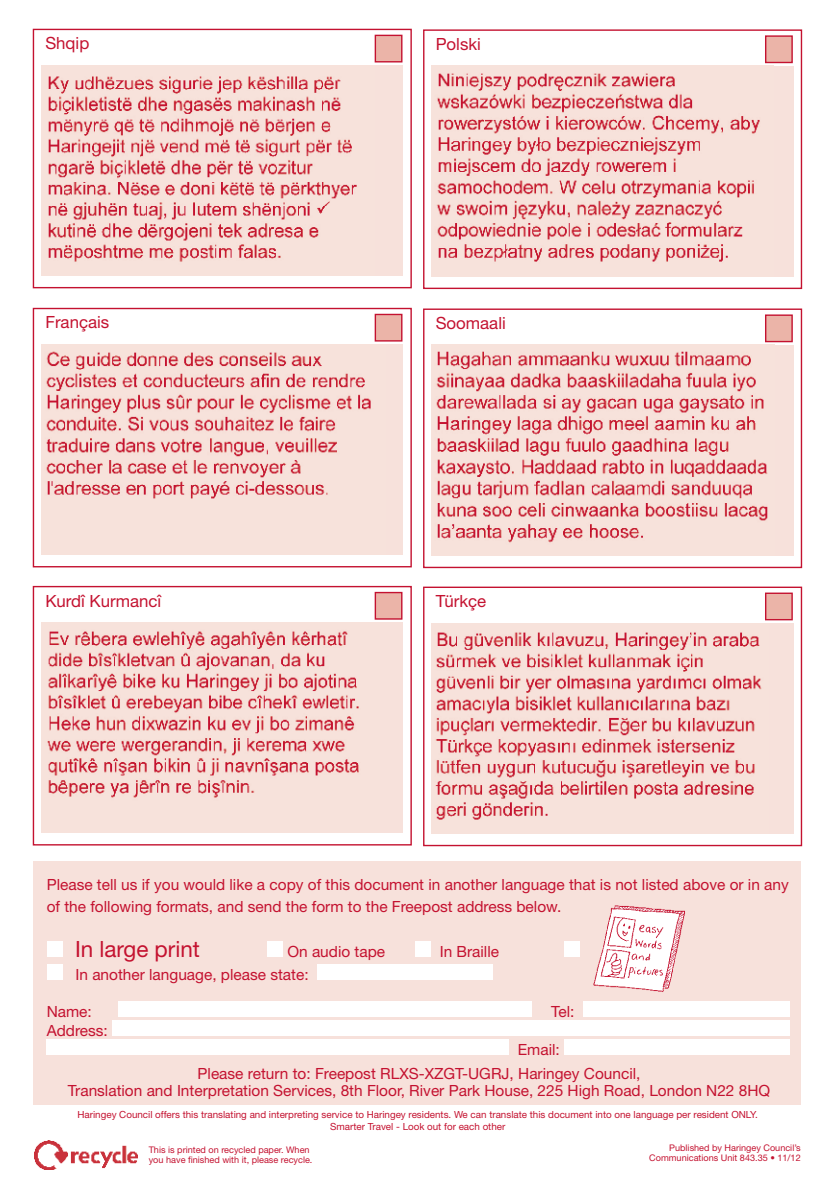
<style>
.page{position:relative;width:840px;height:1191px;background:#fff}
.page>*{position:absolute;margin:0;border:0;box-sizing:border-box;transform-origin:0 0}
.t1{font:22.4px "Helvetica Neue LT Std";color:#c41230}
.t2{font:16.8px "Helvetica Neue LT Std";color:#c41230}
.t3{font:15.4px/22.4px "Helvetica Neue LT Std";color:#c41230}
.t4{font:9.8px/11.8px "Helvetica Neue LT Std";color:#c41230;text-align:center}
.t5{font:9.2px/9.8px "Helvetica Neue LT Std";color:#c41230;text-align:right}
</style>
<div class="page">
<div style="left:33px;top:29px;width:378px;height:259px;border:1px solid #c41230"></div>
<div style="left:41px;top:65px;width:362px;height:211px;background:#f7e1db"></div>
<img style="left:48px;top:76px;width:309px;height:186px">
<div style="left:374px;top:35px;width:28px;height:27px;background:#ebb4a8;border:1px solid #c41230"></div>
<div style="left:33px;top:308px;width:378px;height:259px;border:1px solid #c41230"></div>
<div style="left:41px;top:344px;width:362px;height:211px;background:#f7e1db"></div>
<img style="left:46px;top:351px;width:325px;height:148px">
<div style="left:374px;top:314px;width:28px;height:27px;background:#ebb4a8;border:1px solid #c41230"></div>
<div style="left:33px;top:586px;width:378px;height:259px;border:1px solid #c41230"></div>
<div style="left:41px;top:622px;width:362px;height:211px;background:#f7e1db"></div>
<img style="left:47px;top:631px;width:312px;height:167px">
<div style="left:374px;top:592px;width:28px;height:27px;background:#ebb4a8;border:1px solid #c41230"></div>
<div style="left:423px;top:29px;width:378px;height:260px;border:1px solid #c41230"></div>
<div style="left:431px;top:66px;width:362px;height:210px;background:#f7e1db"></div>
<img style="left:436px;top:73px;width:324px;height:189px">
<div style="left:764px;top:35px;width:28px;height:28px;background:#ebb4a8;border:1px solid #c41230"></div>
<div style="left:423px;top:308px;width:378px;height:260px;border:1px solid #c41230"></div>
<div style="left:431px;top:345px;width:362px;height:210px;background:#f7e1db"></div>
<img style="left:436px;top:351px;width:332px;height:192px">
<div style="left:764px;top:314px;width:28px;height:28px;background:#ebb4a8;border:1px solid #c41230"></div>
<div style="left:423px;top:586px;width:378px;height:260px;border:1px solid #c41230"></div>
<div style="left:431px;top:623px;width:362px;height:210px;background:#f7e1db"></div>
<img style="left:435px;top:632px;width:327px;height:188px">
<div style="left:764px;top:592px;width:28px;height:28px;background:#ebb4a8;border:1px solid #c41230"></div>
<div style="left:33px;top:860px;width:767px;height:244px;background:#f7e1db"></div>
<div style="left:47px;top:941px;width:16px;height:16px;background:#fff"></div>
<div style="left:267px;top:941px;width:16px;height:16px;background:#fff"></div>
<div style="left:415px;top:941px;width:16px;height:16px;background:#fff"></div>
<div style="left:564px;top:941px;width:15px;height:16px;background:#fff"></div>
<div style="left:47px;top:963px;width:16px;height:16px;background:#fff"></div>
<div style="left:317px;top:963px;width:175px;height:16px;background:#fff"></div>
<div style="left:119px;top:1001px;width:413px;height:16px;background:#fff"></div>
<div style="left:582px;top:1001px;width:207px;height:16px;background:#fff"></div>
<div style="left:112px;top:1020px;width:677px;height:16px;background:#fff"></div>
<div style="left:47px;top:1039px;width:462px;height:16px;background:#fff"></div>
<div style="left:563px;top:1039px;width:226px;height:16px;background:#fff"></div>
<img style="left:35px;top:1140px;width:102px;height:29px">
<img style="left:593px;top:905px;width:92px;height:87px">
<p class="t2" style="left:45px;top:33px;width:45px">Shqip</p>
<p class="t2" style="left:435px;top:34px;width:47px">Polski</p>
<p class="t2" style="left:45px;top:312px;width:65px">Français</p>
<p class="t2" style="left:435px;top:313px;width:72px">Soomaali</p>
<p class="t2" style="left:45px;top:590px;width:117px">Kurdî Kurmancî</p>
<p class="t2" style="left:435px;top:591px;width:52px">Türkçe</p>
<p class="t3" style="left:47px;top:873px;width:743px">Please tell us if you would like a copy of this document in another language that is not listed above or in any of the following formats, and send the form to the Freepost address below.</p>
<h1 class="t1" style="left:75px;top:935px;width:126px">In large print</h1>
<p class="t3" style="left:287px;top:940px;width:99px">On audio tape</p>
<p class="t3" style="left:439px;top:940px;width:61px">In Braille</p>
<p class="t3" style="left:75px;top:962px;width:234px">In another language, please state:</p>
<p class="t3" style="left:47px;top:1000px;width:47px">Name:</p>
<p class="t3" style="left:551px;top:1000px;width:25px">Tel:</p>
<p class="t3" style="left:47px;top:1019px;width:63px">Address:</p>
<p class="t3" style="left:197px;top:1037px;width:444px;line-height:24.4px;text-indent:320px">Email:<br>Please return to: Freepost RLXS-XZGT-UGRJ, Haringey Council,</p>
<p class="t3" style="left:68px;top:1079px;width:703px">Translation and Interpretation Services, 8th Floor, River Park House, 225 High Road, London N22 8HQ</p>
<p class="t4" style="left:77px;top:1108px;width:681px">Haringey Council offers this translating and interpreting service to Haringey residents. We can translate this document into one language per resident ONLY.<br>Smarter Travel - Look out for each other</p>
<p class="t5" style="left:649px;top:1143px;width:153px">Published by Haringey Council’s<br>Communications Unit 843.35 • 11/12</p>
<p class="t5" style="left:149px;top:1145px;width:165px;text-align:left">This is printed on recycled paper. When you have finished with it, please recycle.</p>
</div>
